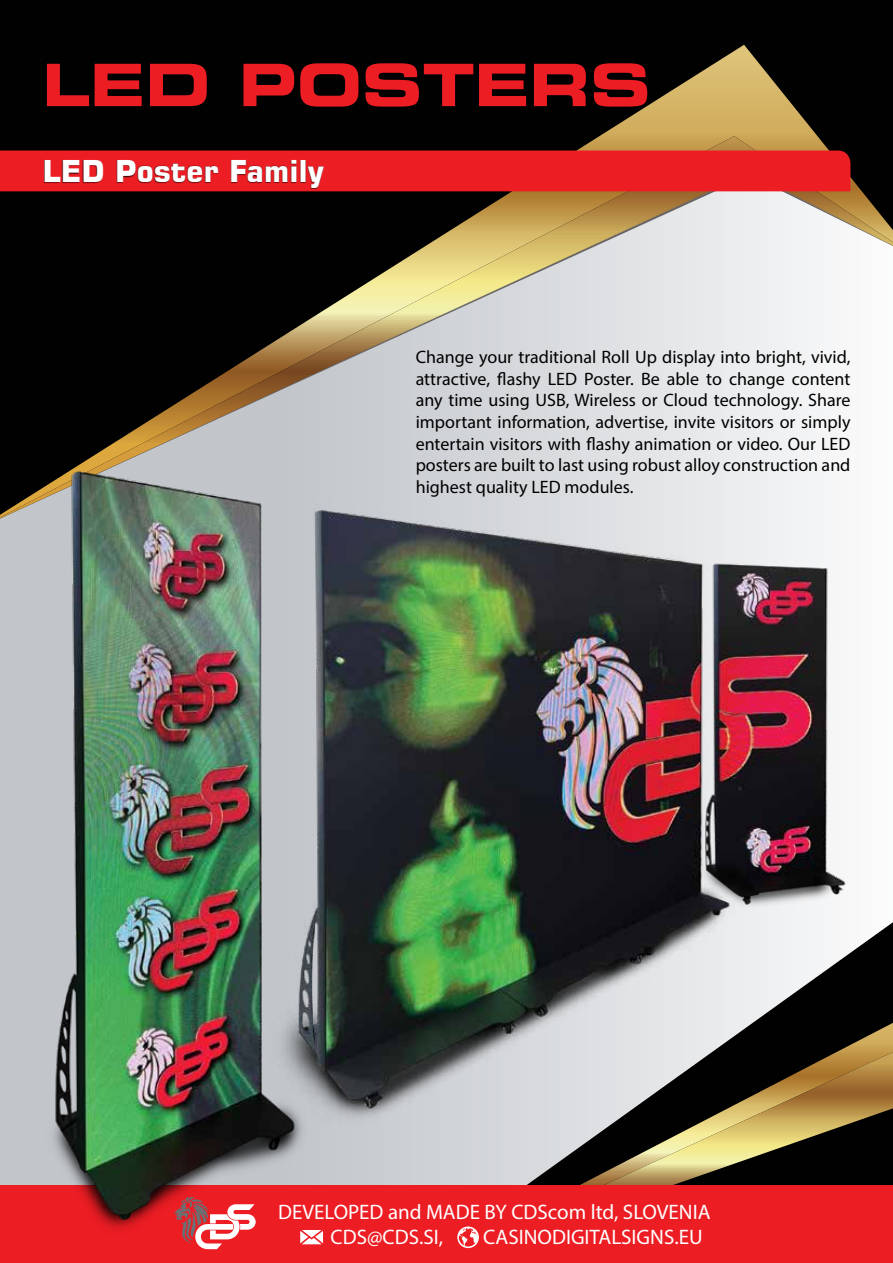
<style>
.page{position:relative;width:893px;height:1263px;background:#fff}
.page>*{position:absolute;margin:0;border:0;box-sizing:border-box;transform-origin:0 0}
.t1{font:58.5px "Eurostile LT Bold Extended Two";color:#ed1d24}
.t2{font:700 30px "Square 721 BT";color:#fff}
.t3{font:21px/25.2px "Myriad Pro";color:#fff}
.t4{font:18px/21.6px "Myriad Pro";color:#000;text-align:justify}
</style>
<div class="page">
<svg style="left:790px;top:922px;width:103px;height:90px;fill:#010101"></svg>
<div style="left:0;top:0;width:893px;height:45px;background:#010101"></div>
<svg style="left:790px;top:1012px;width:103px;height:30px;background:#19150b"></svg>
<svg style="left:388px;top:1042px;width:505px;height:143px;background:#7a6e54"></svg>
<svg style="left:0;top:45px;width:893px;height:91px;background:#1a160d"></svg>
<svg style="left:0;top:136px;width:893px;height:392px;background:#928e85"></svg>
<div style="left:0;top:1185px;width:893px;height:78px;background:#ed1d24"></div>
<svg style="left:457px;top:1226px;width:22px;height:22px"></svg>
<div style="left:0;top:151px;width:850px;height:40px;background:#ed1d24"></div>
<div style="left:44px;top:160px;width:280px;height:29px;background:#000;opacity:.75"></div>
<img style="left:369px;top:494px;width:421px;height:649px">
<img style="left:676px;top:540px;width:170px;height:382px">
<img style="left:0;top:431px;width:369px;height:819px">
<h1 class="t1" style="left:43px;top:44px;width:610px">LED POSTERS</h1>
<h2 class="t2" style="left:43px;top:153px;width:283px">LED Poster Family</h2>
<p class="t4" style="left:416px;top:346px;width:436px">Change your traditional Roll Up display into bright, vivid, attractive, flashy LED Poster. Be able to change content any time using USB, Wireless or Cloud technology. Share important information, advertise, invite visitors or simply entertain visitors with flashy animation or video. Our LED posters are built to last using robust alloy construction and highest quality LED modules.</p>
<p class="t3" style="left:331px;top:1199px;width:382px;text-indent:-53px">DEVELOPED and MADE BY CDScom ltd, SLOVENIA<br>CDS@CDS.SI,</p>
<p class="t3" style="left:483px;top:1224px;width:221px">CASINODIGITALSIGNS.EU</p>
</div>
